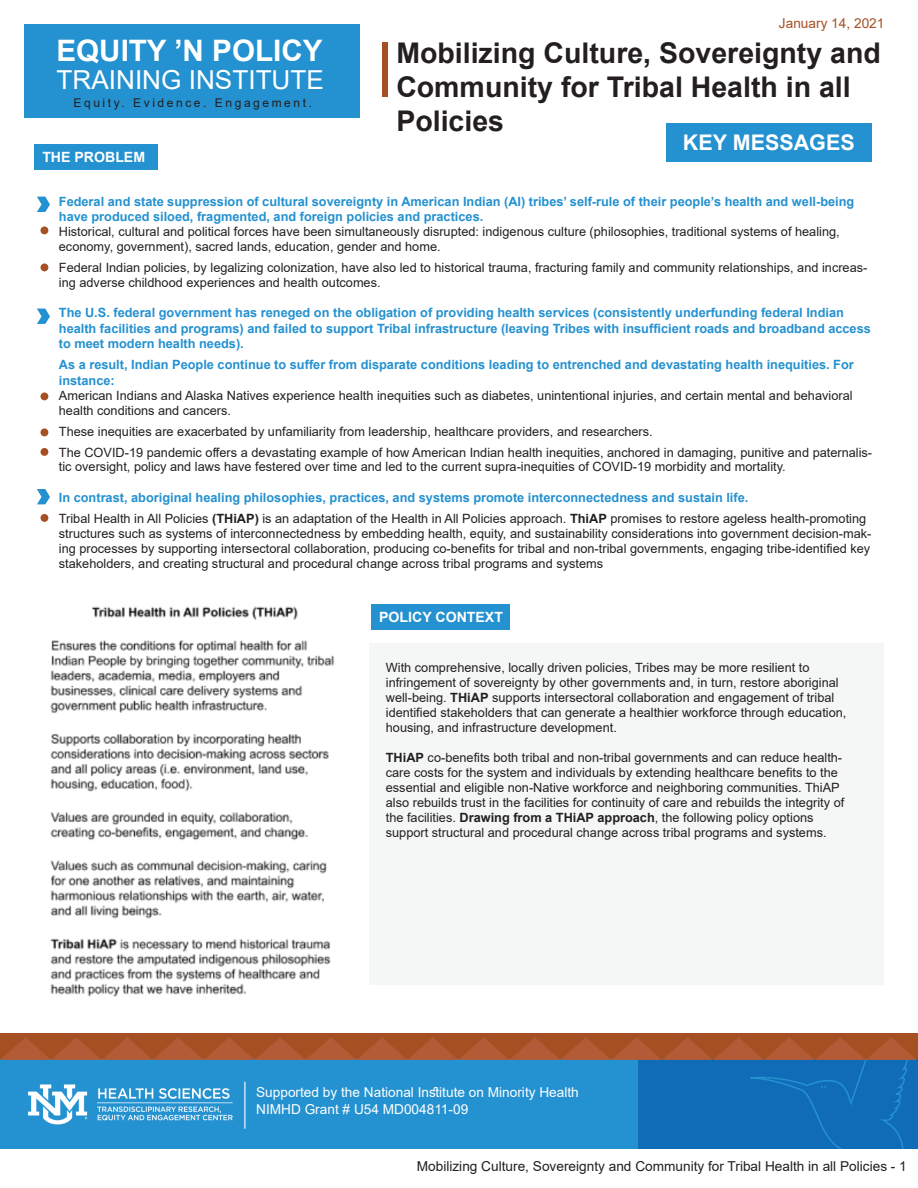
<style>
.page{position:relative;width:918px;height:1188px;background:#fff}
.page>*{position:absolute;margin:0;border:0;box-sizing:border-box;transform-origin:0 0}
.t1{font:700 29.55px "Arial";color:#fff}
.t2{font:700 28.5px/34.2px "Arial";color:#231f20}
.t3{font:26.1px "Arial";color:#fff}
.t4{font:700 21.45px "Arial";color:#fff}
.t5{font:700 14.1px "Arial";color:#fff}
.t6{font:13.65px/16.4px "Arial";color:#fff}
.t7{font:13.65px "Arial";color:#231f20}
.t8{font:13.65px "Arial";color:#a45023}
.t9{font:12.75px/15px "Arial";color:#231f20}
.t10{font:700 12.75px/15.3px "Arial";color:#2491d0}
.t11{font:12px "Arial";letter-spacing:.215em;color:#231f20}
.s1{font-weight:700;color:#2491d0}
.s2{font-weight:700}
</style>
<div class="page">
<div style="left:0;top:1034px;width:918px;height:94px;background:#a45023"></div>
<div style="left:24px;top:25px;width:335px;height:93px;background:#2491d0"></div>
<svg style="left:37px;top:197px;width:13px;height:15px"></svg>
<svg style="left:37px;top:309px;width:13px;height:15px"></svg>
<div style="left:382px;top:42px;width:5px;height:55px;background:#a45023"></div>
<div style="left:34px;top:144px;width:124px;height:25px;background:#2491d0"></div>
<div style="left:40px;top:226px;width:8px;height:8px;background:#a45023;border-radius:50%"></div>
<div style="left:40px;top:392px;width:8px;height:8px;background:#a45023;border-radius:50%"></div>
<div style="left:40px;top:428px;width:8px;height:8px;background:#a45023;border-radius:50%"></div>
<div style="left:40px;top:448px;width:8px;height:8px;background:#a45023;border-radius:50%"></div>
<div style="left:40px;top:514px;width:8px;height:8px;background:#a45023;border-radius:50%"></div>
<div style="left:40px;top:263px;width:8px;height:8px;background:#a45023;border-radius:50%"></div>
<div style="left:666px;top:123px;width:206px;height:38px;background:#2491d0"></div>
<svg style="left:37px;top:489px;width:13px;height:15px"></svg>
<svg style="left:0;top:1038px;width:918px;height:111px;background:#3d79a3"></svg>
<img style="left:16px;top:1073px;width:229px;height:63px">
<img style="left:50px;top:606px;width:285px;height:391px">
<div style="left:369px;top:643px;width:514px;height:342px;background:#f5f7f7"></div>
<div style="left:371px;top:605px;width:138px;height:25px;background:#2491d0"></div>
<h1 class="t1" style="left:57px;top:30px;width:267px">EQUITY ’N POLICY</h1>
<h3 class="t3" style="left:57px;top:62px;width:269px">TRAINING INSTITUTE</h3>
<p class="t11" style="left:74px;top:94px;width:240px">Equity. Evidence. Engagement.</p>
<p class="t5" style="left:42px;top:147px;width:104px">THE PROBLEM</p>
<p class="t8" style="left:779px;top:13px;width:107px">January 14, 2021</p>
<h2 class="t2" style="left:396px;top:36px;width:486px">Mobilizing Culture, Sovereignty and<br>Community for Tribal Health in all<br>Policies</h2>
<h3 class="t4" style="left:683px;top:127px;width:173px">KEY MESSAGES</h3>
<p class="t10" style="left:59px;top:194px;width:797px">Federal and state suppression of cultural sovereignty in American Indian (AI) tribes’ self-rule of their people’s health and well-being have produced siloed, fragmented, and foreign policies and practices.</p>
<p class="t9" style="left:59px;top:224px;width:782px">Historical, cultural and political forces have been simultaneously disrupted: indigenous culture (philosophies, traditional systems of healing, economy, government), sacred lands, education, gender and home.</p>
<p class="t9" style="left:59px;top:260px;width:810px">Federal Indian policies, by legalizing colonization, have also led to historical trauma, fracturing family and community relationships, and increas&shy;ing adverse childhood experiences and health outcomes.</p>
<p class="t10" style="left:59px;top:305px;width:813px">The U.S. federal government has reneged on the obligation of providing health services (consistently underfunding federal Indian health facilities and programs) and failed to support Tribal infrastructure (leaving Tribes with insufficient roads and broadband access to meet modern health needs).</p>
<p class="t10" style="left:59px;top:357px;width:796px">As a result, Indian People continue to suffer from disparate conditions leading to entrenched and devastating health inequities. For instance:</p>
<p class="t9" style="left:59px;top:387px;width:795px">American Indians and Alaska Natives experience health inequities such as diabetes, unintentional injuries, and certain mental and behavioral health conditions and cancers.</p>
<p class="t9" style="left:59px;top:420px;width:815px;line-height:21px">These inequities are exacerbated by unfamiliarity from leadership, healthcare providers, and researchers.<br>The COVID-19 pandemic offers a devastating example of how American Indian health inequities, anchored in damaging, punitive and paternalis-</p>
<p class="t9" style="left:59px;top:459px;width:728px">tic oversight, policy and laws have festered over time and led to the current supra-inequities of COVID-19 morbidity and mortality.</p>
<p class="t9" style="left:59px;top:487px;width:809px;line-height:21px"><span class="s1">In contrast, aboriginal healing philosophies, practices, and systems promote interconnectedness and sustain life.<br></span>Tribal Health in All Policies <span class="s2">(THiAP)</span> is an adaptation of the Health in All Policies approach. <span class="s2">ThiAP</span> promises to restore ageless health-promoting</p>
<p class="t9" style="left:59px;top:526px;width:814px;text-align:justify">structures such as systems of interconnectedness by embedding health, equity, and sustainability considerations into government decision-mak&shy;ing processes by supporting intersectoral collaboration, producing co-benefits for tribal and non-tribal governments, engaging tribe-identified key stakeholders, and creating structural and procedural change across tribal programs and systems</p>
<p class="t5" style="left:379px;top:607px;width:125px">POLICY CONTEXT</p>
<p class="t9" style="left:386px;top:660px;width:462px">With comprehensive, locally driven policies, Tribes may be more resilient to infringement of sovereignty by other governments and, in turn, restore aboriginal well-being. <span class="s2">THiAP</span> supports intersectoral collaboration and engagement of tribal identified stakeholders that can generate a healthier workforce through education, housing, and infrastructure development.</p>
<p class="t9" style="left:386px;top:750px;width:460px"><span class="s2">THiAP</span> co-benefits both tribal and non-tribal governments and can reduce health&shy;care costs for the system and individuals by extending healthcare benefits to the essential and eligible non-Native workforce and neighboring communities. ThiAP also rebuilds trust in the facilities for continuity of care and rebuilds the integrity of the facilities. <span class="s2">Drawing from a THiAP approach</span>, the following policy options support structural and procedural change across tribal programs and systems.</p>
<p class="t6" style="left:256px;top:1084px;width:324px">Supported by the National Institute on Minority Health<br>NIMHD Grant # U54 MD004811-09</p>
<p class="t7" style="left:417px;top:1157px;width:492px">Mobilizing Culture, Sovereignty and Community for Tribal Health in all Policies - 1</p>
</div>
